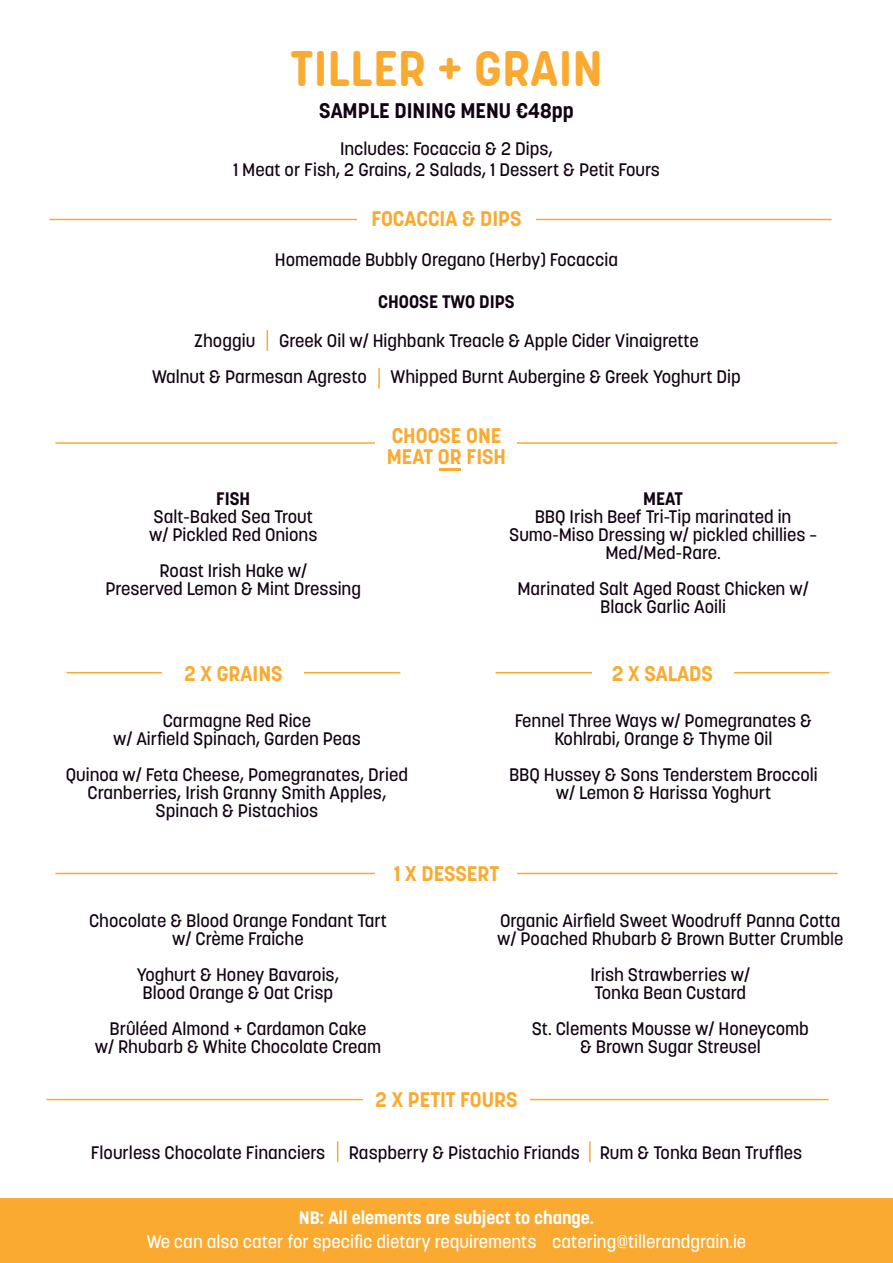
<style>
.page{position:relative;width:893px;height:1263px;background:#fff}
.page>*{position:absolute;margin:0;border:0;box-sizing:border-box;transform-origin:0 0}
.t1{font:700 49.65px "Korolev Rounded";color:#faaa30}
.t2{font:700 21px/21px "Korolev";color:#faaa30}
.t3{font:700 21px "Korolev";color:#120213}
.t4{font:500 18px/18px "Korolev";color:#120213;text-align:center}
.t5{font:500 18px "Korolev";color:#fff}
.t6{font:700 18px "Korolev";color:#fff}
.t7{font:700 18px "Korolev";color:#120213}
</style>
<div class="page">
<hr style="left:55px;top:442px;width:782px;height:2px;background:#faaa30">
<div style="left:376px;top:413px;width:141px;height:69px;background:#fff"></div>
<hr style="left:439px;top:468px;width:22px;height:3px;background:#faaa30">
<hr style="left:49px;top:219px;width:783px;height:1px;background:#faaa30">
<div style="left:357px;top:190px;width:179px;height:44px;background:#fff"></div>
<hr style="left:67px;top:672px;width:333px;height:1px;background:#faaa30">
<div style="left:163px;top:655px;width:141px;height:33px;background:#fff"></div>
<hr style="left:496px;top:672px;width:333px;height:1px;background:#faaa30">
<div style="left:592px;top:655px;width:141px;height:33px;background:#fff"></div>
<svg style="left:267px;top:331px;width:1px;height:19px"></svg>
<hr style="left:378px;top:368px;width:2px;height:20px;background:#faaa30">
<div style="left:0;top:1198px;width:893px;height:65px;background:#faaa30"></div>
<hr style="left:55px;top:873px;width:782px;height:1px;background:#faaa30">
<div style="left:376px;top:844px;width:141px;height:69px;background:#fff"></div>
<hr style="left:47px;top:1099px;width:782px;height:1px;background:#faaa30">
<div style="left:363px;top:1079px;width:167px;height:51px;background:#fff"></div>
<svg style="left:337px;top:1142px;width:1px;height:20px"></svg>
<hr style="left:589px;top:1142px;width:2px;height:20px;background:#faaa30">
<h1 class="t1" style="left:290px;top:39px;width:314px">TILLER + GRAIN</h1>
<p class="t3" style="left:319px;top:97px;width:256px">SAMPLE DINING MENU €48pp</p>
<p class="t4" style="left:233px;top:138px;width:428px;line-height:21px">Includes: Focaccia &amp; 2 Dips,<br>1 Meat or Fish, 2 Grains, 2 Salads, 1 Dessert &amp; Petit Fours</p>
<p class="t2" style="left:371px;top:208px;width:152px">FOCACCIA &amp; DIPS</p>
<p class="t4" style="left:275px;top:250px;width:345px">Homemade Bubbly Oregano (Herby) Focaccia</p>
<p class="t7" style="left:378px;top:290px;width:138px">CHOOSE TWO DIPS</p>
<p class="t4" style="left:152px;top:322px;width:548px;line-height:36px;text-align:left;text-indent:127px">Greek Oil w/ Highbank Treacle &amp; Apple Cider Vinaigrette<br>Walnut &amp; Parmesan Agresto</p>
<p class="t4" style="left:194px;top:331px;width:63px">Zhoggiu</p>
<p class="t4" style="left:391px;top:367px;width:352px">Whipped Burnt Aubergine &amp; Greek Yoghurt Dip</p>
<p class="t7" style="left:216px;top:487px;width:36px">FISH</p>
<p class="t4" style="left:149px;top:508px;width:170px;text-align:left">Salt-Baked Sea Trout w/ Pickled Red Onions</p>
<p class="t4" style="left:105px;top:562px;width:257px">Roast Irish Hake w/<br>Preserved Lemon &amp; Mint Dressing</p>
<p class="t2" style="left:387px;top:425px;width:121px">CHOOSE ONE<br>MEAT OR FISH</p>
<p class="t7" style="left:643px;top:487px;width:41px">MEAT</p>
<p class="t4" style="left:509px;top:508px;width:309px">BBQ Irish Beef Tri-Tip marinated in<br>Sumo-Miso Dressing w/ pickled chillies –<br>Med/Med-Rare.</p>
<p class="t4" style="left:517px;top:580px;width:293px">Marinated Salt Aged Roast Chicken w/<br>Black Garlic Aoili</p>
<p class="t2" style="left:184px;top:663px;width:100px">2 X GRAINS</p>
<p class="t2" style="left:612px;top:663px;width:102px">2 X SALADS</p>
<p class="t4" style="left:113px;top:712px;width:249px">Carmagne Red Rice<br>w/ Airfield Spinach, Garden Peas</p>
<p class="t4" style="left:66px;top:766px;width:344px">Quinoa w/ Feta Cheese, Pomegranates, Dried<br>Cranberries, Irish Granny Smith Apples,<br>Spinach &amp; Pistachios</p>
<p class="t4" style="left:515px;top:712px;width:299px">Fennel Three Ways w/ Pomegranates &amp;<br>Kohlrabi, Orange &amp; Thyme Oil</p>
<p class="t4" style="left:509px;top:766px;width:310px">BBQ Hussey &amp; Sons Tenderstem Broccoli w/ Lemon &amp; Harissa Yoghurt</p>
<p class="t2" style="left:394px;top:863px;width:107px">1 X DESSERT</p>
<p class="t4" style="left:89px;top:912px;width:299px">Chocolate &amp; Blood Orange Fondant Tart w/ Crème Fraiche</p>
<p class="t4" style="left:137px;top:966px;width:204px">Yoghurt &amp; Honey Bavarois,<br>Blood Orange &amp; Oat Crisp</p>
<p class="t4" style="left:95px;top:1020px;width:288px">Brûléed Almond + Cardamon Cake<br>w/ Rhubarb &amp; White Chocolate Cream</p>
<p class="t4" style="left:497px;top:912px;width:348px;text-align:left">Organic Airfield Sweet Woodruff Panna Cotta w/ Poached Rhubarb &amp; Brown Butter Crumble</p>
<p class="t4" style="left:590px;top:966px;width:161px;text-align:left">Irish Strawberries w/<br>Tonka Bean Custard</p>
<p class="t4" style="left:532px;top:1020px;width:279px">St. Clements Mousse w/ Honeycomb &amp; Brown Sugar Streusel</p>
<p class="t2" style="left:376px;top:1089px;width:143px">2 X PETIT FOURS</p>
<p class="t4" style="left:91px;top:1143px;width:236px">Flourless Chocolate Financiers</p>
<p class="t4" style="left:349px;top:1143px;width:455px">Raspberry &amp; Pistachio Friands Rum &amp; Tonka Bean Truffles</p>
<p class="t6" style="left:299px;top:1206px;width:297px">NB: All elements are subject to change.</p>
<p class="t5" style="left:147px;top:1230px;width:601px">We can also cater for specific dietary requirements catering@tillerandgrain.ie</p>
</div>
